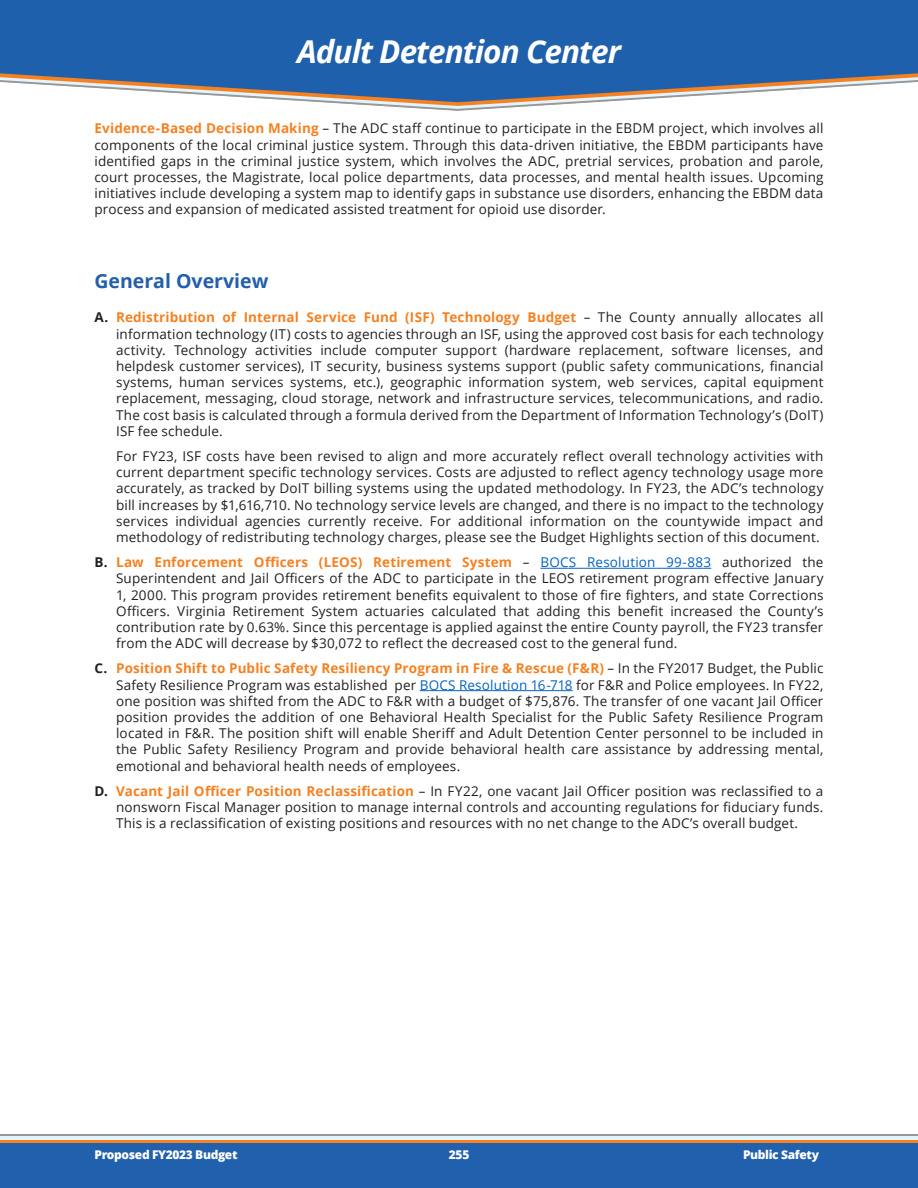
<style>
.page{position:relative;width:918px;height:1188px;background:#fff}
.page>*{position:absolute;margin:0;border:0;box-sizing:border-box;transform-origin:0 0}
.t1{font:italic 700 31.5px "Open Sans";letter-spacing:-.03em;color:#fff}
.Heading_L1{font:700 19.5px "Open Sans";color:#235fad}
.Tab_1{font:13.5px/16.2px "Open Sans";letter-spacing:.01em;color:#231f20;text-align:justify}
.Body{font:13.5px/16.2px "Open Sans";letter-spacing:.01em;color:#231f20;text-align:justify}
.t2{font:800 12px "Open Sans";letter-spacing:-.03em;color:#fff}
.s1{font-weight:700;color:#f58121}
.s2{font-weight:700}
.s3{color:#0563c1}
</style>
<div class="page">
<div style="left:0;top:0;width:918px;height:68px;background:#1f60ac"></div>
<svg style="left:0;top:68px;width:918px;height:43px"></svg>
<div style="left:0;top:1135px;width:918px;height:53px;background:#2060ad"></div>
<div style="left:0;top:1135px;width:918px;height:8px;background:#f58120"></div>
<div style="left:0;top:1135px;width:918px;height:5px;background:#e2f4fd"></div>
<hr style="left:0;top:1135px;width:918px;height:1px;background:#96989a">
<hr style="left:540px;top:568px;width:171px;height:1px;background:#0563c1">
<hr style="left:420px;top:690px;width:153px;height:1px;background:#0563c1">
<p class="t1" style="left:297px;top:29px;width:325px">Adult Detention Center</p>
<p class="Body" style="left:94px;top:120px;width:731px"><span class="s1">Evidence-Based Decision Making</span> – The ADC staff continue to participate in the EBDM project, which involves all components of the local criminal justice system. Through this data-driven initiative, the EBDM participants have identified gaps in the criminal justice system, which involves the ADC, pretrial services, probation and parole, court processes, the Magistrate, local police departments, data processes, and mental health issues. Upcoming initiatives include developing a system map to identify gaps in substance use disorders, enhancing the EBDM data process and expansion of medicated assisted treatment for opioid use disorder.</p>
<p class="Heading_L1" style="left:94px;top:267px;width:175px">General Overview</p>
<p class="Tab_1" style="left:116px;top:309px;width:709px;text-indent:-22px"><span class="s2">A.</span> <span class="s1">Redistribution of Internal Service Fund (ISF) Technology Budget</span> – The County annually allocates all information technology (IT) costs to agencies through an ISF, using the approved cost basis for each technology activity. Technology activities include computer support (hardware replacement, software licenses, and helpdesk customer services), IT security, business systems support (public safety communications, financial systems, human services systems, etc.), geographic information system, web services, capital equipment replacement, messaging, cloud storage, network and infrastructure services, telecommunications, and radio.<br>The cost basis is calculated through a formula derived from the Department of Information Technology’s (DoIT)<br>ISF fee schedule.</p>
<p class="Tab_1" style="left:116px;top:448px;width:709px">For FY23, ISF costs have been revised to align and more accurately reflect overall technology activities with current department specific technology services. Costs are adjusted to reflect agency technology usage more accurately, as tracked by DoIT billing systems using the updated methodology. In FY23, the ADC’s technology bill increases by $1,616,710. No technology service levels are changed, and there is no impact to the technology services individual agencies currently receive. For additional information on the countywide impact and methodology of redistributing technology charges, please see the Budget Highlights section of this document.</p>
<p class="Tab_1" style="left:116px;top:554px;width:709px;text-indent:-22px"><span class="s2">B.</span> <span class="s1">Law Enforcement Officers (LEOS) Retirement System</span> – <span class="s3">BOCS Resolution 99-883</span> authorized the Superintendent and Jail Officers of the ADC to participate in the LEOS retirement program effective January 1, 2000. This program provides retirement benefits equivalent to those of fire fighters, and state Corrections Officers. Virginia Retirement System actuaries calculated that adding this benefit increased the County’s contribution rate by 0.63%. Since this percentage is applied against the entire County payroll, the FY23 transfer from the ADC will decrease by $30,072 to reflect the decreased cost to the general fund.</p>
<p class="Tab_1" style="left:116px;top:660px;width:709px;text-indent:-22px"><span class="s2">C.</span> <span class="s1">Position Shift to Public Safety Resiliency Program in Fire &amp; Rescue (F&amp;R)</span> – In the FY2017 Budget, the Public Safety Resilience Program was established per <span class="s3">BOCS Resolution 16-718</span> for F&amp;R and Police employees. In FY22, one position was shifted from the ADC to F&amp;R with a budget of $75,876. The transfer of one vacant Jail Officer position provides the addition of one Behavioral Health Specialist for the Public Safety Resilience Program located in F&amp;R. The position shift will enable Sheriff and Adult Detention Center personnel to be included in the Public Safety Resiliency Program and provide behavioral health care assistance by addressing mental, emotional and behavioral health needs of employees.</p>
<p class="Tab_1" style="left:116px;top:783px;width:709px;text-indent:-22px"><span class="s2">D.</span> <span class="s1">Vacant Jail Officer Position Reclassification</span> – In FY22, one vacant Jail Officer position was reclassified to a nonsworn Fiscal Manager position to manage internal controls and accounting regulations for fiduciary funds.<br>This is a reclassification of existing positions and resources with no net change to the ADC’s overall budget.</p>
<p class="t2" style="left:94px;top:1146px;width:145px">Proposed FY2023 Budget</p>
<p class="t2" style="left:449px;top:1146px;width:22px">255</p>
<p class="t2" style="left:743px;top:1146px;width:77px">Public Safety</p>
</div>
